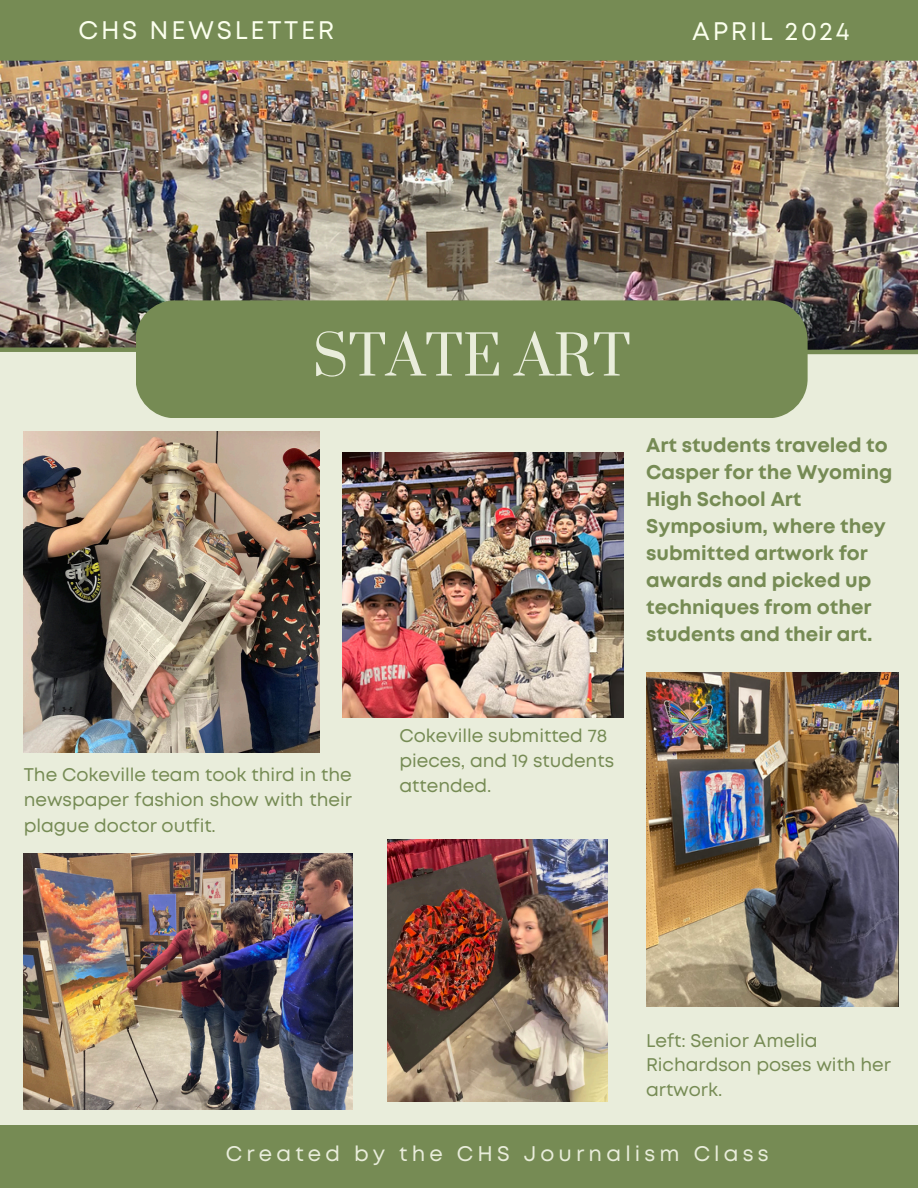
<style>
.page{position:relative;width:918px;height:1188px;background:#e9eddb}
.page>*{position:absolute;margin:0;border:0;box-sizing:border-box;transform-origin:0 0}
.t1{font:54px "Prata";color:#e9eddb}
.t2{font:25.35px "Mont";letter-spacing:.11em;color:#fbffed}
.t3{font:21.15px "Mont";letter-spacing:.2em;color:#e9eddb}
.t4{font:700 19.8px/27px "Mont";color:#768b54}
.t5{font:18.3px/24.8px "Mont";color:#768b54}
</style>
<div class="page">
<img style="left:0;top:61px;width:918px;height:288px">
<div style="left:0;top:347px;width:143px;height:5px;background:#768b54"></div>
<hr style="left:764px;top:350px;width:154px;height:4px;background:#768b54">
<div style="left:136px;top:300px;width:672px;height:118px;background:#768b54;border-radius:39px"></div>
<div style="left:0;top:1125px;width:918px;height:63px;background:#768b54"></div>
<div style="left:0;top:0;width:918px;height:61px;background:#768b54"></div>
<img style="left:24px;top:432px;width:296px;height:320px">
<img style="left:387px;top:840px;width:221px;height:262px">
<img style="left:342px;top:452px;width:281px;height:266px">
<img style="left:24px;top:853px;width:328px;height:257px">
<img style="left:646px;top:673px;width:252px;height:334px">
<p class="t2" style="left:79px;top:21px;width:257px">CHS NEWSLETTER</p>
<p class="t2" style="left:692px;top:21px;width:159px">APRIL 2024</p>
<p class="t1" style="left:313px;top:322px;width:320px">STATE ART</p>
<h3 class="t4" style="left:646px;top:433px;width:248px">Art students traveled to<br>Casper for the Wyoming<br>High School Art<br>Symposium, where they submitted artwork for awards and picked up techniques from other students and their art.</h3>
<p class="t5" style="left:24px;top:763px;width:330px;line-height:25.3px;text-align:justify">The Cokeville team took third in the newspaper fashion show with their plague doctor outfit.</p>
<h4 class="t5" style="left:399px;top:725px;width:216px">Cokeville submitted 78 pieces, and 19 students attended.</h4>
<p class="t5" style="left:646px;top:1029px;width:246px">Left: Senior Amelia<br>Richardson poses with her artwork.</p>
<p class="t3" style="left:226px;top:1146px;width:544px">Created by the CHS Journalism Class</p>
</div>
